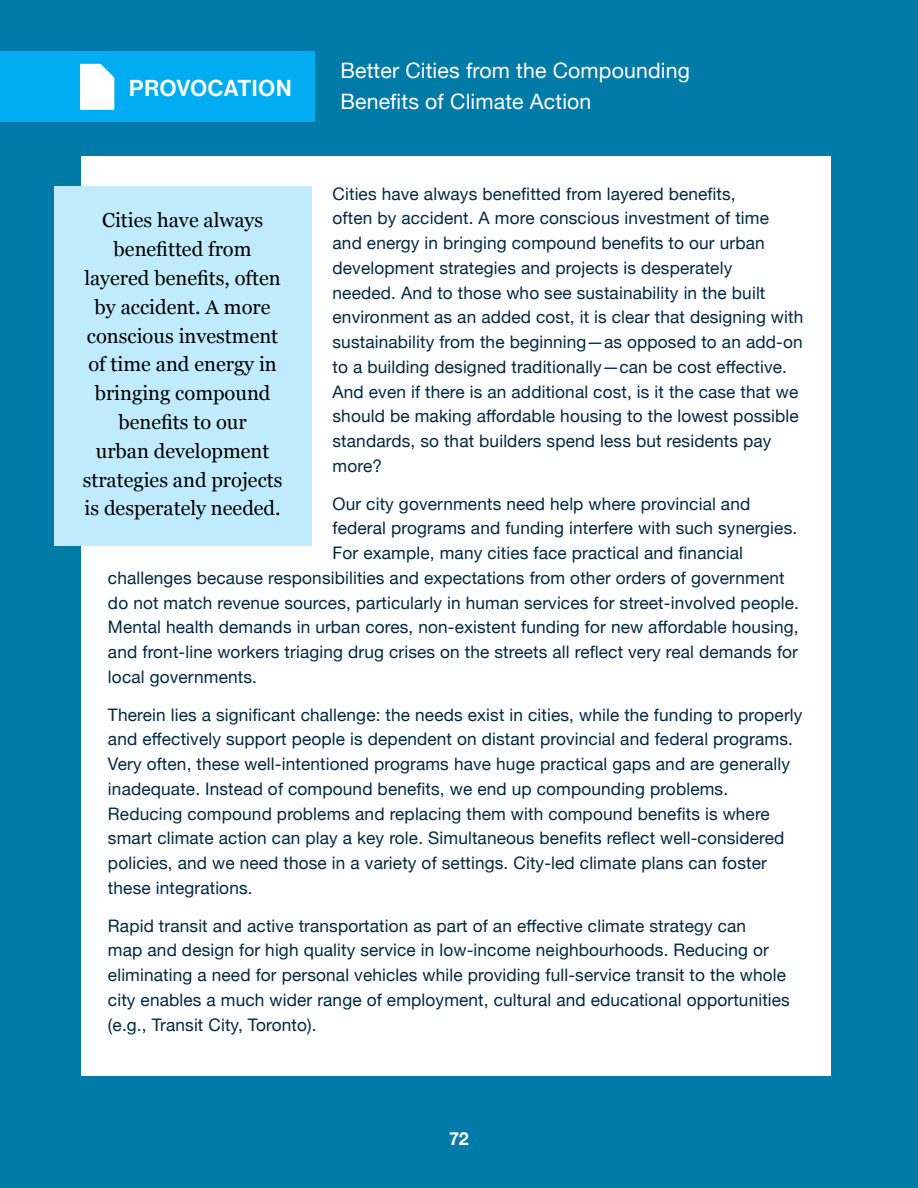
<style>
.page{position:relative;width:918px;height:1188px;background:#007aa6}
.page>*{position:absolute;margin:0;border:0;box-sizing:border-box;transform-origin:0 0}
.t1{font:22.5px "N Haas Grotesk DS Pro 65 Md";letter-spacing:.035em;color:#fff}
.Paragraph{font:21.3px/30.9px "Helvetica Neue";letter-spacing:.01em;color:#fff}
.Quote_box_in_story{font:20.1px/28.8px "Georgia";color:#000;text-align:center}
.t2{font:700 18px "Helvetica Neue";color:#fff}
.Paragraph-2{font:17.25px/24.8px "Helvetica Neue";letter-spacing:.01em;color:#002940}
</style>
<div class="page">
<div style="left:0;top:52px;width:314px;height:70px;background:#00adf2"></div>
<svg style="left:80px;top:64px;width:34px;height:46px;background:#effafe"></svg>
<div style="left:81px;top:156px;width:749px;height:920px;background:#fff"></div>
<div style="left:54px;top:186px;width:257px;height:360px;background:#bfebfc"></div>
<h1 class="t1" style="left:129px;top:75px;width:164px">PROVOCATION</h1>
<p class="Paragraph" style="left:340px;top:56px;width:351px">Better Cities from the Compounding<br>Benefits of Climate Action</p>
<p class="Paragraph-2" style="left:333px;top:182px;width:472px">Cities have always benefitted from layered benefits,<br>often by accident. A more conscious investment of time<br>and energy in bringing compound benefits to our urban development strategies and projects is desperately<br>needed. And to those who see sustainability in the built environment as an added cost, it is clear that designing with sustainability from the beginning—as opposed to an add-on to a building designed traditionally—can be cost effective.<br>And even if there is an additional cost, is it the case that we should be making affordable housing to the lowest possible standards, so that builders spend less but residents pay more?</p>
<p class="Paragraph-2" style="left:333px;top:492px;width:419px">Our city governments need help where provincial and</p>
<p class="Paragraph-2" style="left:333px;top:517px;width:466px">federal programs and funding interfere with such synergies.</p>
<p class="Paragraph-2" style="left:333px;top:542px;width:412px">For example, many cities face practical and financial</p>
<p class="Paragraph-2" style="left:108px;top:566px;width:678px">challenges because responsibilities and expectations from other orders of government</p>
<p class="Paragraph-2" style="left:108px;top:591px;width:692px">do not match revenue sources, particularly in human services for street-involved people.</p>
<p class="Paragraph-2" style="left:108px;top:616px;width:692px">Mental health demands in urban cores, non-existent funding for new affordable housing,</p>
<p class="Paragraph-2" style="left:108px;top:641px;width:692px">and front-line workers triaging drug crises on the streets all reflect very real demands for</p>
<p class="Paragraph-2" style="left:108px;top:665px;width:150px">local governments.</p>
<p class="Paragraph-2" style="left:108px;top:703px;width:696px">Therein lies a significant challenge: the needs exist in cities, while the funding to properly and effectively support people is dependent on distant provincial and federal programs.<br>Very often, these well-intentioned programs have huge practical gaps and are generally inadequate. Instead of compound benefits, we end up compounding problems.<br>Reducing compound problems and replacing them with compound benefits is where smart climate action can play a key role. Simultaneous benefits reflect well-considered policies, and we need those in a variety of settings. City-led climate plans can foster these integrations.</p>
<p class="Paragraph-2" style="left:108px;top:914px;width:683px">Rapid transit and active transportation as part of an effective climate strategy can<br>map and design for high quality service in low-income neighbourhoods. Reducing or eliminating a need for personal vehicles while providing full-service transit to the whole city enables a much wider range of employment, cultural and educational opportunities (e.g., Transit City, Toronto).</p>
<p class="Quote_box_in_story" style="left:83px;top:205px;width:201px">Cities have always benefitted from layered benefits, often by accident. A more conscious investment of time and energy in bringing compound benefits to our<br>urban development strategies and projects is desperately needed.</p>
<p class="t2" style="left:449px;top:1124px;width:21px">72</p>
</div>
